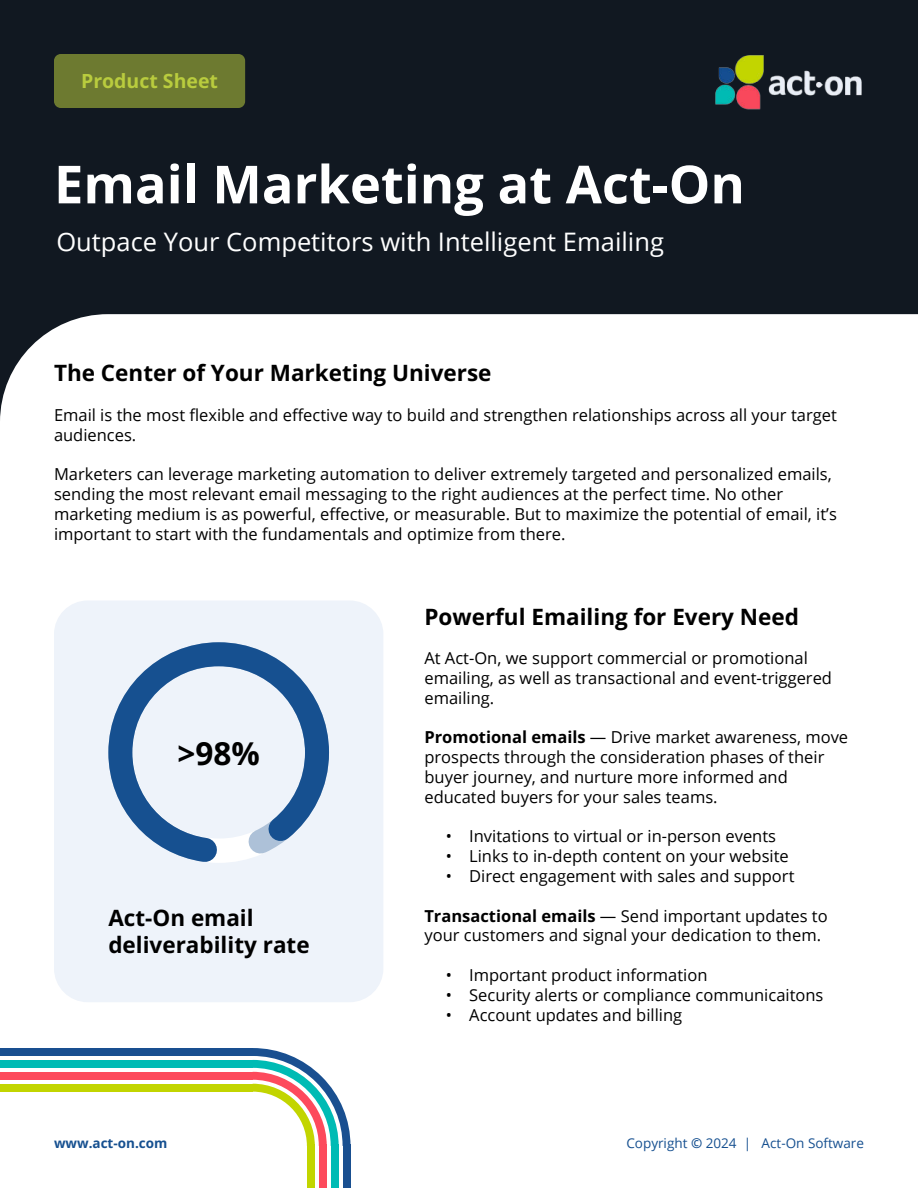
<style>
.page{position:relative;width:918px;height:1188px;background:#fff}
.page>*{position:absolute;margin:0;border:0;box-sizing:border-box;transform-origin:0 0}
.t1{font:700 52.5px "Open Sans";color:#fff}
.t2{font:700 31.5px "Open Sans";color:#000}
.t3{font:25.5px "Open Sans";color:#fff}
.t4{font:700 22.5px/27px "Open Sans";color:#000}
.t5{font:700 19.5px "Open Sans";color:#b9cc3e}
.t6{font:16.5px/19.8px "Open Sans";color:#000}
.t7{font:13.5px "Open Sans";color:#165090}
.t8{font:700 13.5px "Open Sans";color:#165090}
.s1{font-weight:700}
</style>
<div class="page">
<div style="left:1px;top:0;width:917px;height:516px;background:#111821"></div>
<div style="left:0;top:314px;width:918px;height:314px;background:#fff"></div>
<img style="left:715px;top:55px;width:147px;height:55px">
<div style="left:54px;top:54px;width:191px;height:54px;background:#6d7a30;border-radius:7px"></div>
<div style="left:54px;top:600px;width:329px;height:402px;background:#eef3fa;border-radius:34px"></div>
<svg style="left:108px;top:642px;width:221px;height:221px"></svg>
<div style="left:0;top:1084px;width:253px;height:8px;background:#c2d500"></div>
<div style="left:0;top:1072px;width:253px;height:8px;background:#fd4a5c"></div>
<div style="left:0;top:1060px;width:253px;height:8px;background:#00bbb4"></div>
<div style="left:0;top:1048px;width:253px;height:8px;background:#194f90"></div>
<svg style="left:253px;top:1048px;width:98px;height:98px"></svg>
<div style="left:307px;top:1145px;width:8px;height:43px;background:#c2d500"></div>
<div style="left:319px;top:1145px;width:8px;height:43px;background:#fd4a5c"></div>
<div style="left:331px;top:1145px;width:8px;height:43px;background:#00bbb4"></div>
<div style="left:343px;top:1145px;width:8px;height:43px;background:#194f90"></div>
<p class="t5" style="left:81px;top:73px;width:138px">Product Sheet</p>
<h1 class="t1" style="left:54px;top:163px;width:692px">Email Marketing at Act-On</h1>
<h3 class="t3" style="left:56px;top:224px;width:609px">Outpace Your Competitors with Intelligent Emailing</h3>
<h3 class="t4" style="left:54px;top:362px;width:439px">The Center of Your Marketing Universe</h3>
<p class="t6" style="left:54px;top:405px;width:784px">Email is the most flexible and effective way to build and strengthen relationships across all your target audiences.</p>
<p class="t6" style="left:54px;top:464px;width:784px">Marketers can leverage marketing automation to deliver extremely targeted and personalized emails, sending the most relevant email messaging to the right audiences at the perfect time. No other marketing medium is as powerful, effective, or measurable. But to maximize the potential of email, it’s important to start with the fundamentals and optimize from there.</p>
<h2 class="t2" style="left:177px;top:741px;width:84px">&gt;98%</h2>
<h3 class="t4" style="left:108px;top:906px;width:203px">Act-On email deliverability rate</h3>
<h3 class="t4" style="left:424px;top:605px;width:376px">Powerful Emailing for Every Need</h3>
<p class="t6" style="left:424px;top:648px;width:409px">At Act-On, we support commercial or promotional emailing, as well as transactional and event-triggered emailing.</p>
<p class="t6" style="left:424px;top:727px;width:425px"><span class="s1">Promotional emails</span> — Drive market awareness, move prospects through the consideration phases of their buyer journey, and nurture more informed and educated buyers for your sales teams.</p>
<p class="t6" style="left:446px;top:826px;width:332px">• Invitations to virtual or in-person events</p>
<p class="t6" style="left:446px;top:846px;width:344px">• Links to in-depth content on your website</p>
<p class="t6" style="left:446px;top:866px;width:350px">• Direct engagement with sales and support</p>
<p class="t6" style="left:424px;top:905px;width:405px"><span class="s1">Transactional emails</span> — Send important updates to your customers and signal your dedication to them.</p>
<p class="t6" style="left:446px;top:965px;width:263px">• Important product information</p>
<p class="t6" style="left:446px;top:984px;width:379px">• Security alerts or compliance communicaitons</p>
<p class="t6" style="left:446px;top:1004px;width:238px">• Account updates and billing</p>
<p class="t8" style="left:54px;top:1138px;width:115px">www.act-on.com</p>
<p class="t7" style="left:626px;top:1134px;width:239px">Copyright <span class="s1">©</span> 2024 | Act-On Software</p>
</div>
